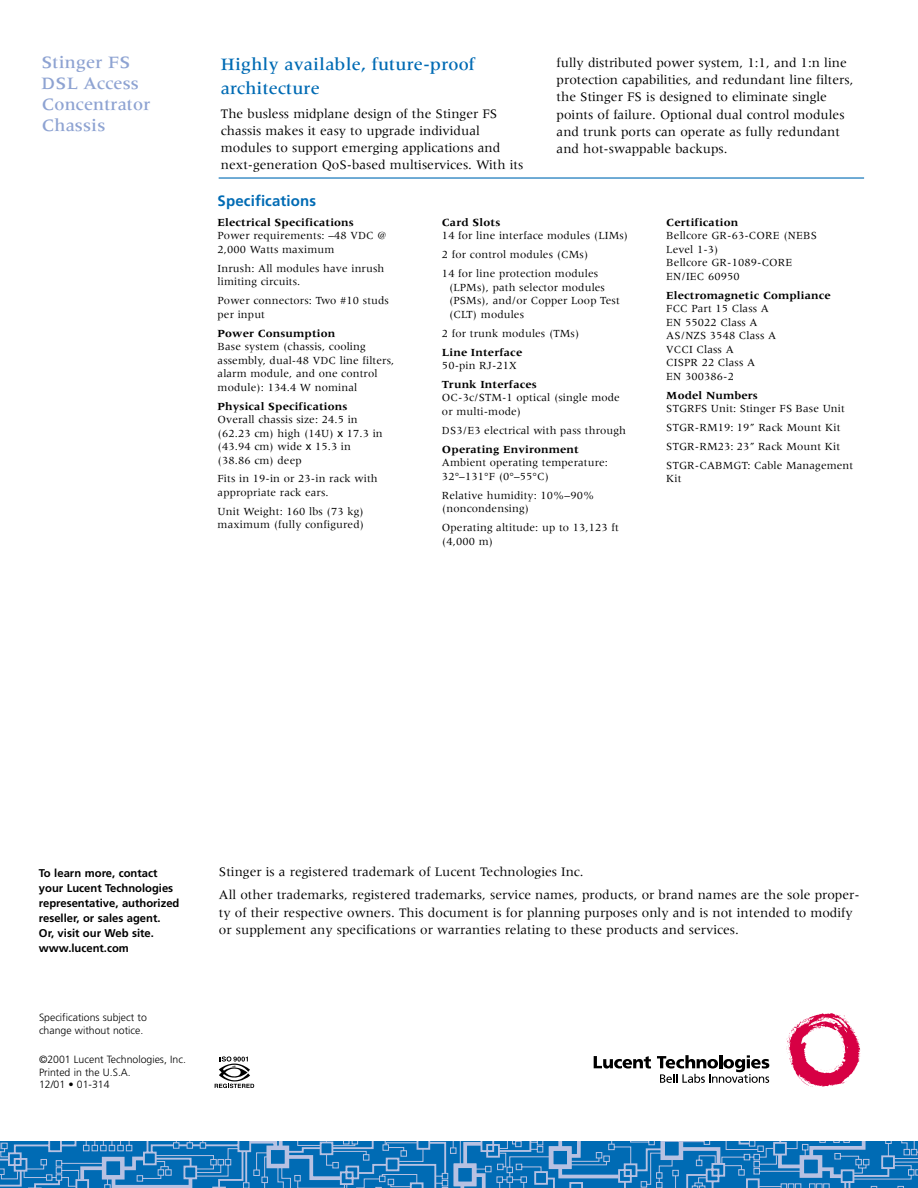
<style>
.page{position:relative;width:918px;height:1188px;background:#fff}
.page>*{position:absolute;margin:0;border:0;box-sizing:border-box;transform-origin:0 0}
.t1{font:500 18px/23.7px "Meridien";letter-spacing:.01em;color:#006bb4}
.t2{font:500 18px/21px "Meridien";letter-spacing:.01em;color:#8ea3d2}
.t3{font:700 15px "Frutiger";letter-spacing:.01em;color:#006bb4}
.t4{font:13.5px/17.2px "Meridien";color:#000}
.t5{font:11.25px/13.5px "Meridien";letter-spacing:.01em;color:#000}
.t6{font:700 11.25px "Meridien";letter-spacing:.01em;color:#000}
.t7{font:700 11.25px/15px "Frutiger";color:#000}
.t8{font:300 10.5px/12.6px "Frutiger";color:#000}
.s1{font-family:"Arial"}
</style>
<div class="page">
<svg style="left:786px;top:1013px;width:75px;height:74px"></svg>
<svg style="left:594px;top:1056px;width:57px;height:13px"></svg>
<svg style="left:657px;top:1055px;width:112px;height:28px"></svg>
<hr style="left:219px;top:177px;width:645px;height:2px;background:#006bb4">
<svg style="left:215px;top:1056px;width:39px;height:32px"></svg>
<svg style="left:0;top:1141px;width:918px;height:47px;background:#2f81bf"></svg>
<h1 class="t2" style="left:41px;top:53px;width:110px">Stinger FS<br>DSL Access<br>Concentrator<br>Chassis</h1>
<h1 class="t1" style="left:221px;top:54px;width:256px">Highly available, future-proof architecture</h1>
<p class="t4" style="left:221px;top:106px;width:304px">The busless midplane design of the Stinger FS chassis makes it easy to upgrade individual modules to support emerging applications and next-generation QoS-based multiservices. With its</p>
<h2 class="t3" style="left:218px;top:195px;width:100px">Specifications</h2>
<p class="t4" style="left:557px;top:55px;width:298px">fully distributed power system, 1:1, and 1:n line protection capabilities, and redundant line filters, the Stinger FS is designed to eliminate single points of failure. Optional dual control modules and trunk ports can operate as fully redundant and hot-swappable backups.</p>
<p class="t6" style="left:218px;top:218px;width:138px">Electrical Specifications</p>
<p class="t5" style="left:218px;top:230px;width:170px">Power requirements: –48 VDC @<br>2,000 Watts maximum</p>
<p class="t5" style="left:218px;top:262px;width:168px">Inrush: All modules have inrush limiting circuits.</p>
<p class="t5" style="left:218px;top:295px;width:173px">Power connectors: Two #10 studs per input</p>
<p class="t6" style="left:218px;top:329px;width:119px">Power Consumption</p>
<p class="t5" style="left:218px;top:341px;width:178px">Base system (chassis, cooling assembly, dual-48 VDC line filters, alarm module, and one control module): 134.4 W nominal</p>
<p class="t6" style="left:218px;top:402px;width:131px">Physical Specifications</p>
<p class="t5" style="left:218px;top:414px;width:167px">Overall chassis size: 24.5 in (62.23 cm) high (14U) <span class="s1">x</span> 17.3 in (43.94 cm) wide <span class="s1">x</span> 15.3 in (38.86 cm) deep</p>
<p class="t5" style="left:218px;top:473px;width:162px">Fits in 19-in or 23-in rack with appropriate rack ears.</p>
<p class="t5" style="left:218px;top:505px;width:148px">Unit Weight: 160 lbs (73 kg) maximum (fully configured)</p>
<p class="t6" style="left:442px;top:218px;width:60px">Card Slots</p>
<p class="t5" style="left:442px;top:227px;width:188px;line-height:18.9px">14 for line interface modules (LIMs)<br>2 for control modules (CMs)<br>14 for line protection modules</p>
<p class="t5" style="left:449px;top:281px;width:172px">(LPMs), path selector modules (PSMs), and/or Copper Loop Test (CLT) modules</p>
<p class="t5" style="left:442px;top:327px;width:139px">2 for trunk modules (TMs)</p>
<p class="t6" style="left:442px;top:348px;width:82px">Line Interface</p>
<p class="t5" style="left:442px;top:360px;width:76px">50-pin RJ-21X</p>
<p class="t6" style="left:442px;top:380px;width:96px">Trunk Interfaces</p>
<p class="t5" style="left:442px;top:392px;width:179px">OC-3c/STM-1 optical (single mode or multi-mode)</p>
<p class="t5" style="left:442px;top:424px;width:186px">DS3/E3 electrical with pass through</p>
<p class="t6" style="left:442px;top:445px;width:138px">Operating Environment</p>
<p class="t5" style="left:442px;top:457px;width:168px">Ambient operating temperature:<br>32°–131°F (0°–55°C)</p>
<p class="t5" style="left:442px;top:489px;width:154px">Relative humidity: 10%–90% (noncondensing)</p>
<p class="t5" style="left:442px;top:522px;width:178px">Operating altitude: up to 13,123 ft (4,000 m)</p>
<p class="t6" style="left:666px;top:218px;width:73px">Certification</p>
<p class="t5" style="left:666px;top:230px;width:152px">Bellcore GR-63-CORE (NEBS<br>Level 1-3)<br>Bellcore GR-1089-CORE<br>EN/IEC 60950</p>
<p class="t6" style="left:666px;top:291px;width:166px">Electromagnetic Compliance</p>
<p class="t5" style="left:666px;top:303px;width:111px">FCC Part 15 Class A<br>EN 55022 Class A<br>AS/NZS 3548 Class A<br>VCCI Class A<br>CISPR 22 Class A<br>EN 300386-2</p>
<p class="t6" style="left:666px;top:391px;width:93px">Model Numbers</p>
<p class="t5" style="left:666px;top:400px;width:188px;line-height:18.9px">STGRFS Unit: Stinger FS Base Unit<br>STGR-RM19: 19” Rack Mount Kit<br>STGR-RM23: 23” Rack Mount Kit<br>STGR-CABMGT: Cable Management</p>
<p class="t5" style="left:666px;top:473px;width:17px">Kit</p>
<p class="t7" style="left:39px;top:867px;width:142px">To learn more, contact your Lucent Technologies representative, authorized reseller, or sales agent.<br>Or, visit our Web site. www.lucent.com</p>
<p class="t8" style="left:39px;top:1012px;width:109px">Specifications subject to change without notice.</p>
<p class="t8" style="left:39px;top:1054px;width:148px">©2001 Lucent Technologies, Inc.<br>Printed in the U.S.A.<br>12/01 • 01-314</p>
<p class="t4" style="left:219px;top:861px;width:642px;line-height:23.7px">Stinger is a registered trademark of Lucent Technologies Inc.<br>All other trademarks, registered trademarks, service names, products, or brand names are the sole proper-</p>
<p class="t4" style="left:219px;top:905px;width:635px">ty of their respective owners. This document is for planning purposes only and is not intended to modify or supplement any specifications or warranties relating to these products and services.</p>
</div>
